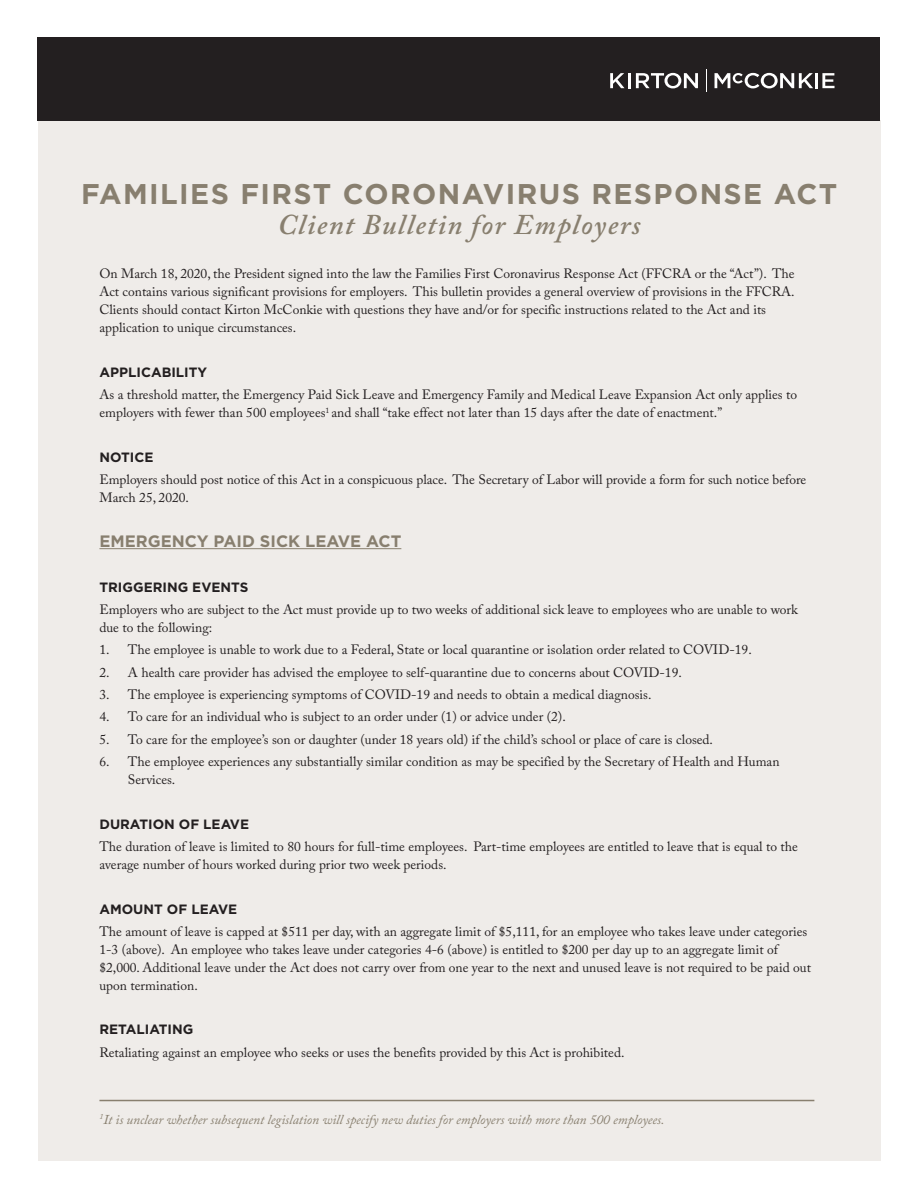
<style>
.page{position:relative;width:918px;height:1188px;background:#fff}
.page>*{position:absolute;margin:0;border:0;box-sizing:border-box;transform-origin:0 0}
.t1{font:700 28.5px "Gotham";letter-spacing:.05em;color:#887f6f}
.t2{font:italic 600 28.5px "Adobe Caslon Pro";letter-spacing:.05em;color:#887f6f}
.t3{font:700 16.5px "Gotham";color:#887f6f}
.t4{font:13.5px/18px "Adobe Caslon Pro";color:#231f20}
.t5{font:italic 13.5px "Adobe Caslon Pro";color:#887f6f}
.t6{font:700 13.5px "Gotham";color:#231f20}
</style>
<div class="page">
<div style="left:38px;top:121px;width:843px;height:1040px;background:#efece9"></div>
<div style="left:38px;top:38px;width:842px;height:83px;background:#231f20"></div>
<svg style="left:610px;top:73px;width:15px;height:15px"></svg>
<svg style="left:636px;top:73px;width:62px;height:15px"></svg>
<hr style="left:815px;top:73px;width:3px;height:15px;background:#fff">
<svg style="left:822px;top:73px;width:13px;height:15px"></svg>
<hr style="left:628px;top:73px;width:3px;height:15px;background:#fff">
<svg style="left:715px;top:73px;width:98px;height:15px"></svg>
<svg style="left:706px;top:69px;width:1px;height:23px"></svg>
<hr style="left:99px;top:548px;width:302px;height:1px;background:#887f6f">
<hr style="left:99px;top:1100px;width:715px;height:1px;background:#887f6f">
<p class="t1" style="left:81px;top:175px;width:758px">FAMILIES FIRST CORONAVIRUS RESPONSE ACT</p>
<p class="t2" style="left:278px;top:207px;width:364px">Client Bulletin for Employers</p>
<p class="t4" style="left:99px;top:265px;width:697px">On March 18, 2020, the President signed into the law the Families First Coronavirus Response Act (FFCRA or the “Act”). The Act contains various significant provisions for employers. This bulletin provides a general overview of provisions in the FFCRA.<br>Clients should contact Kirton McConkie with questions they have and/or for specific instructions related to the Act and its application to unique circumstances.</p>
<p class="t6" style="left:99px;top:363px;width:109px">APPLICABILITY</p>
<p class="t4" style="left:99px;top:386px;width:699px">As a threshold matter, the Emergency Paid Sick Leave and Emergency Family and Medical Leave Expansion Act only applies to employers with fewer than 500 employees<sup>1</sup> and shall “take effect not later than 15 days after the date of enactment.”</p>
<p class="t6" style="left:99px;top:448px;width:56px">NOTICE</p>
<p class="t4" style="left:99px;top:471px;width:708px">Employers should post notice of this Act in a conspicuous place. The Secretary of Labor will provide a form for such notice before<br>March 25, 2020.</p>
<p class="t3" style="left:99px;top:530px;width:303px">EMERGENCY PAID SICK LEAVE ACT</p>
<p class="t6" style="left:99px;top:578px;width:150px">TRIGGERING EVENTS</p>
<p class="t4" style="left:99px;top:600px;width:700px">Employers who are subject to the Act must provide up to two weeks of additional sick leave to employees who are unable to work due to the following:</p>
<p class="t4" style="left:99px;top:641px;width:654px">1. The employee is unable to work due to a Federal, State or local quarantine or isolation order related to COVID-19.</p>
<p class="t4" style="left:99px;top:663px;width:584px">2. A health care provider has advised the employee to self-quarantine due to concerns about COVID-19.</p>
<p class="t4" style="left:99px;top:685px;width:554px">3. The employee is experiencing symptoms of COVID-19 and needs to obtain a medical diagnosis.</p>
<p class="t4" style="left:99px;top:708px;width:468px">4. To care for an individual who is subject to an order under (1) or advice under (2).</p>
<p class="t4" style="left:99px;top:730px;width:615px">5. To care for the employee’s son or daughter (under 18 years old) if the child’s school or place of care is closed.</p>
<p class="t4" style="left:128px;top:752px;width:653px;text-indent:-28px">6. The employee experiences any substantially similar condition as may be specified by the Secretary of Health and Human<br>Services.</p>
<p class="t6" style="left:99px;top:815px;width:151px">DURATION OF LEAVE</p>
<p class="t4" style="left:99px;top:837px;width:700px">The duration of leave is limited to 80 hours for full-time employees. Part-time employees are entitled to leave that is equal to the average number of hours worked during prior two week periods.</p>
<p class="t6" style="left:99px;top:900px;width:139px">AMOUNT OF LEAVE</p>
<p class="t4" style="left:99px;top:922px;width:713px">The amount of leave is capped at $511 per day, with an aggregate limit of $5,111, for an employee who takes leave under categories 1-3 (above). An employee who takes leave under categories 4-6 (above) is entitled to $200 per day up to an aggregate limit of $2,000. Additional leave under the Act does not carry over from one year to the next and unused leave is not required to be paid out upon termination.</p>
<p class="t6" style="left:99px;top:1021px;width:95px">RETALIATING</p>
<p class="t4" style="left:99px;top:1043px;width:527px">Retaliating against an employee who seeks or uses the benefits provided by this Act is prohibited.</p>
<p class="t5" style="left:99px;top:1111px;width:567px"><sup>1</sup>It is unclear whether subsequent legislation will specify new duties for employers with more than 500 employees.</p>
</div>
